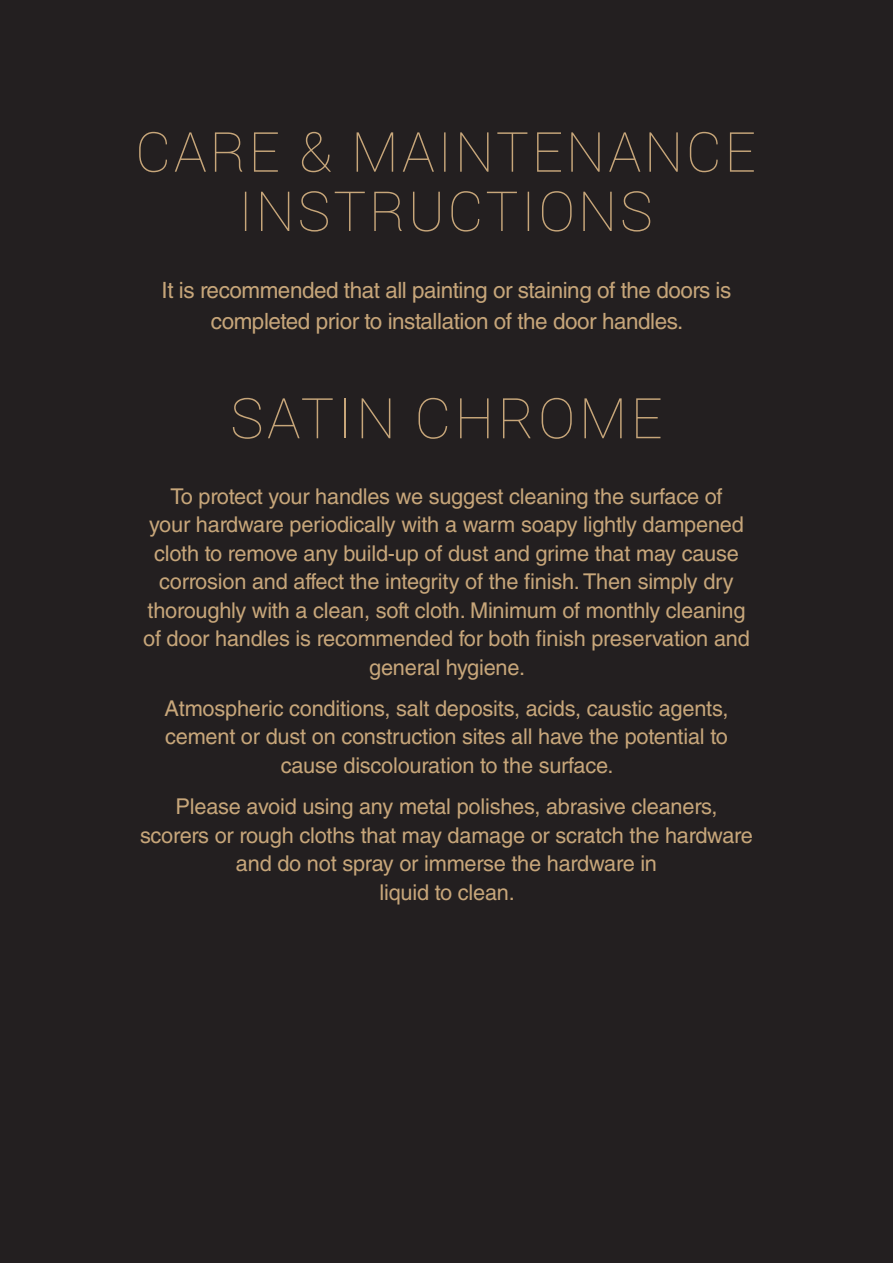
<style>
.page{position:relative;width:893px;height:1263px;background:#231f20}
.page>*{position:absolute;margin:0;border:0;box-sizing:border-box;transform-origin:0 0}
.t1{font:100 56.1px "Roboto";letter-spacing:.065em;color:#c7a67a}
.t2{font:22.5px/30.9px "Helvetica LT Std";letter-spacing:-.02em;color:#c7a67a;text-align:center}
.t3{font:21.75px/28.5px "Helvetica LT Std";letter-spacing:-.01em;color:#c7a67a;text-align:center}
</style>
<div class="page">
<svg style="left:245px;top:191px;width:405px;height:41px"></svg>
<svg style="left:139px;top:132px;width:615px;height:40px"></svg>
<p class="t2" style="left:162px;top:275px;width:571px">It is recommended that all painting or staining of the doors is completed prior to installation of the door handles.</p>
<p class="t1" style="left:230px;top:379px;width:434px">SATIN CHROME</p>
<p class="t3" style="left:143px;top:482px;width:608px">To protect your handles we suggest cleaning the surface of<br>your hardware periodically with a warm soapy lightly dampened cloth to remove any build-up of dust and grime that may cause corrosion and affect the integrity of the finish. Then simply dry thoroughly with a clean, soft cloth. Minimum of monthly cleaning of door handles is recommended for both finish preservation and general hygiene.</p>
<p class="t3" style="left:165px;top:694px;width:565px">Atmospheric conditions, salt deposits, acids, caustic agents, cement or dust on construction sites all have the potential to cause discolouration to the surface.</p>
<p class="t3" style="left:140px;top:792px;width:614px">Please avoid using any metal polishes, abrasive cleaners, scorers or rough cloths that may damage or scratch the hardware and do not spray or immerse the hardware in<br>liquid to clean.</p>
</div>
